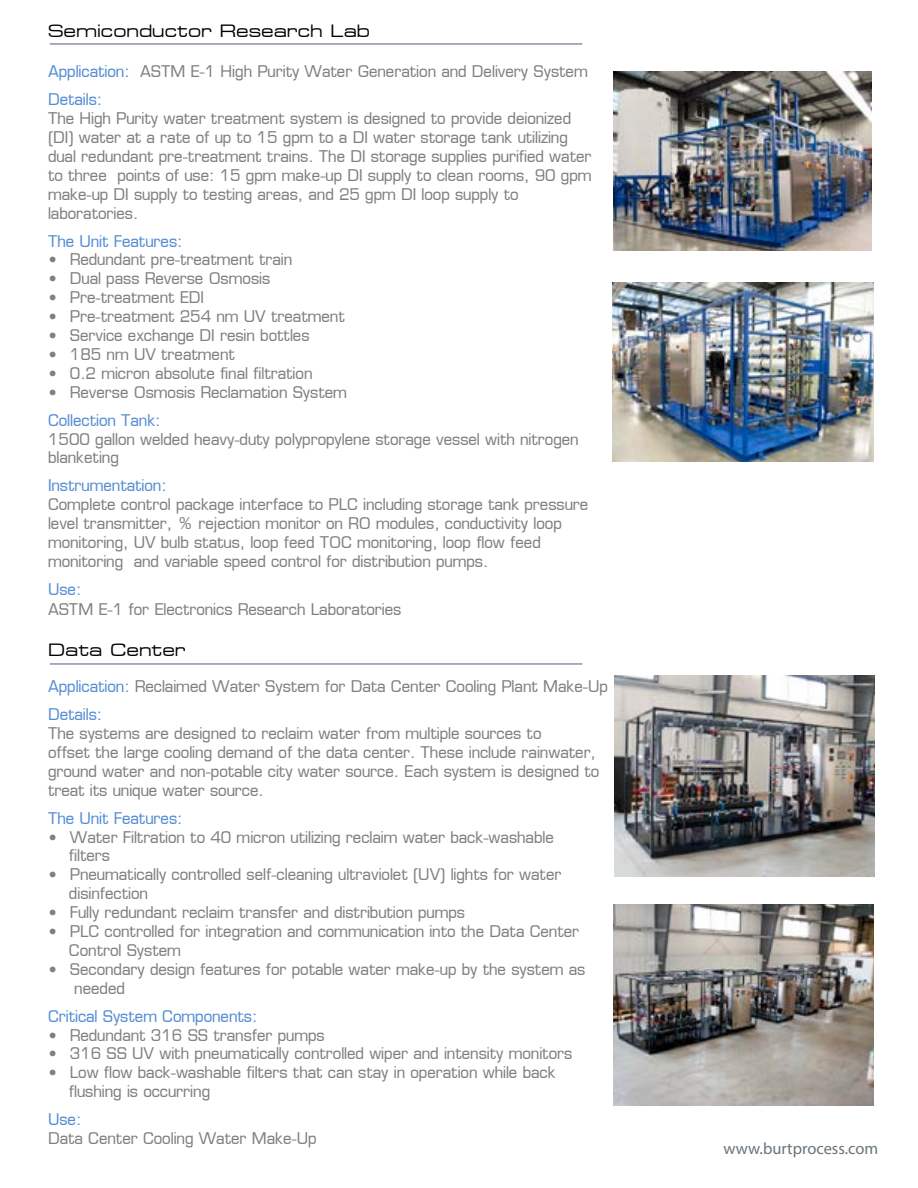
<style>
.page{position:relative;width:918px;height:1188px;background:#fff}
.page>*{position:absolute;margin:0;border:0;box-sizing:border-box;transform-origin:0 0}
.t1{font:21px "Metrostyle Extended";color:#000}
.t2{font:16.5px "Myriad Pro";color:#6a747b}
.t3{font:15.75px/18.9px "Metrostyle";color:#7f7f7f}
.t4{font:15.75px "Metrostyle";color:#548dd4}
.s1{color:#548dd4}
</style>
<div class="page">
<hr style="left:50px;top:664px;width:532px;height:1px;background:#58578e">
<img style="left:614px;top:71px;width:258px;height:179px">
<img style="left:613px;top:283px;width:261px;height:179px">
<img style="left:614px;top:675px;width:261px;height:201px">
<img style="left:613px;top:904px;width:261px;height:201px">
<hr style="left:50px;top:44px;width:532px;height:1px;background:#58578e">
<h1 class="t1" style="left:48px;top:19px;width:324px">Semiconductor Research Lab</h1>
<p class="t3" style="left:48px;top:58px;width:541px;line-height:27.9px"><span class="s1">Application:</span> ASTM E-1 High Purity Water Generation and Delivery System<br><span class="s1">Details:</span></p>
<p class="t3" style="left:48px;top:109px;width:545px">The High Purity water treatment system is designed to provide deionized (DI) water at a rate of up to 15 gpm to a DI water storage tank utilizing dual redundant pre-treatment trains. The DI storage supplies purified water to three points of use: 15 gpm make-up DI supply to clean rooms, 90 gpm make-up DI supply to testing areas, and 25 gpm DI loop supply to laboratories.</p>
<p class="t4" style="left:48px;top:231px;width:136px">The Unit Features:</p>
<p class="t3" style="left:48px;top:250px;width:246px">• Redundant pre-treatment train</p>
<p class="t3" style="left:48px;top:269px;width:224px">• Dual pass Reverse Osmosis</p>
<p class="t3" style="left:48px;top:288px;width:157px">• Pre-treatment EDI</p>
<p class="t3" style="left:48px;top:307px;width:298px">• Pre-treatment 254 nm UV treatment</p>
<p class="t3" style="left:48px;top:326px;width:263px">• Service exchange DI resin bottles</p>
<p class="t3" style="left:48px;top:345px;width:188px">• 185 nm UV treatment</p>
<p class="t3" style="left:48px;top:364px;width:266px">• 0.2 micron absolute final filtration</p>
<p class="t3" style="left:48px;top:383px;width:300px">• Reverse Osmosis Reclamation System</p>
<p class="t4" style="left:48px;top:410px;width:114px">Collection Tank:</p>
<p class="t3" style="left:48px;top:429px;width:532px">1500 gallon welded heavy-duty polypropylene storage vessel with nitrogen blanketing</p>
<p class="t4" style="left:48px;top:476px;width:120px">Instrumentation:</p>
<p class="t3" style="left:48px;top:495px;width:542px">Complete control package interface to PLC including storage tank pressure level transmitter, % rejection monitor on RO modules, conductivity loop monitoring, UV bulb status, loop feed TOC monitoring, loop flow feed monitoring and variable speed control for distribution pumps.</p>
<p class="t4" style="left:48px;top:579px;width:35px">Use:</p>
<p class="t3" style="left:48px;top:599px;width:355px">ASTM E-1 for Electronics Research Laboratories</p>
<h1 class="t1" style="left:48px;top:639px;width:139px">Data Center</h1>
<p class="t3" style="left:48px;top:673px;width:561px;line-height:27.9px"><span class="s1">Application:</span> Reclaimed Water System for Data Center Cooling Plant Make-Up<br><span class="s1">Details:</span></p>
<p class="t3" style="left:48px;top:724px;width:553px">The systems are designed to reclaim water from multiple sources to<br>offset the large cooling demand of the data center. These include rainwater, ground water and non-potable city water source. Each system is designed to treat its unique water source.</p>
<p class="t4" style="left:48px;top:808px;width:136px">The Unit Features:</p>
<p class="t3" style="left:69px;top:827px;width:486px;text-indent:-21px">• Water Filtration to 40 micron utilizing reclaim water back-washable filters</p>
<p class="t3" style="left:69px;top:865px;width:494px;text-indent:-21px">• Pneumatically controlled self-cleaning ultraviolet (UV) lights for water disinfection</p>
<p class="t3" style="left:48px;top:903px;width:419px">• Fully redundant reclaim transfer and distribution pumps</p>
<p class="t3" style="left:69px;top:922px;width:512px;text-indent:-21px">• PLC controlled for integration and communication into the Data Center<br>Control System</p>
<p class="t3" style="left:74px;top:960px;width:513px;text-indent:-26px">• Secondary design features for potable water make-up by the system as needed</p>
<p class="t4" style="left:48px;top:1006px;width:211px">Critical System Components:</p>
<p class="t3" style="left:48px;top:1025px;width:278px">• Redundant 316 SS transfer pumps</p>
<p class="t3" style="left:48px;top:1044px;width:526px">• 316 SS UV with pneumatically controlled wiper and intensity monitors</p>
<p class="t3" style="left:69px;top:1063px;width:488px;text-indent:-21px">• Low flow back-washable filters that can stay in operation while back flushing is occurring</p>
<p class="t4" style="left:48px;top:1110px;width:35px">Use:</p>
<p class="t3" style="left:48px;top:1129px;width:270px">Data Center Cooling Water Make-Up</p>
<p class="t2" style="left:723px;top:1139px;width:156px">www.burtprocess.com</p>
</div>
